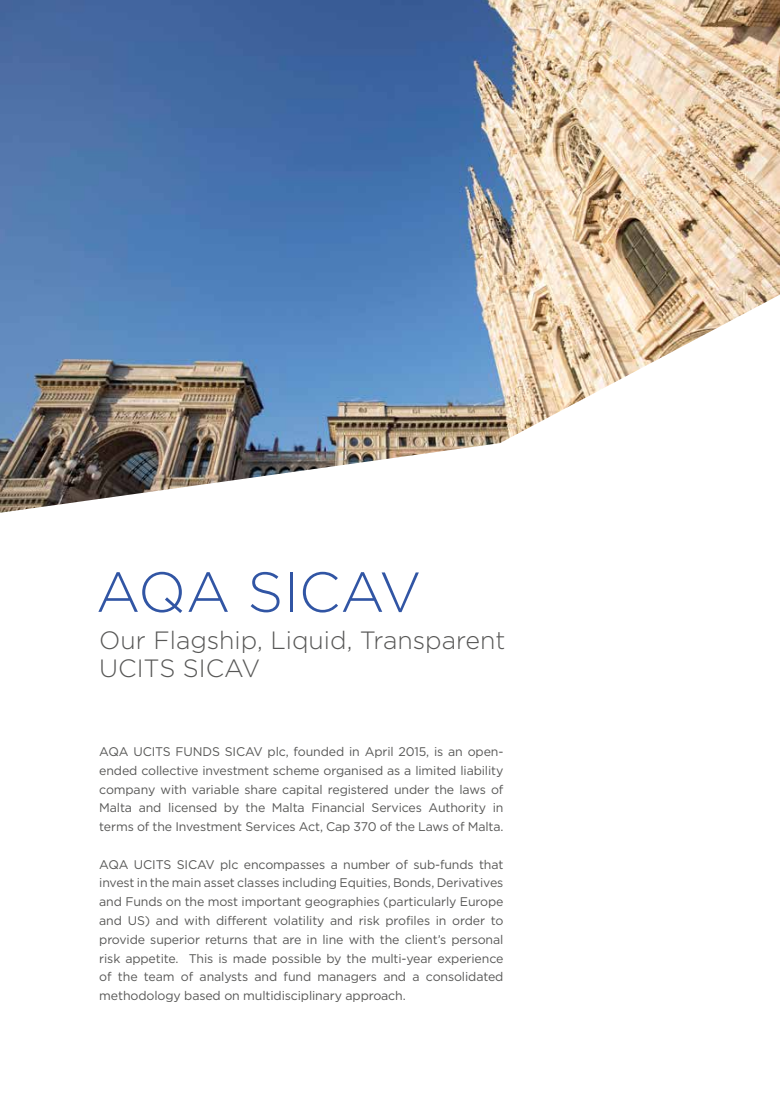
<style>
.page{position:relative;width:780px;height:1099px;background:#fff}
.page>*{position:absolute;margin:0;border:0;box-sizing:border-box;transform-origin:0 0}
.t1{font:300 56.25px "Gotham";color:#3155a4}
.t2{font:300 25px/27.5px "Gotham";color:#575756}
.t3{font:12.5px/18.8px "Gotham";letter-spacing:-.01em;color:#575756;text-align:justify}
</style>
<div class="page">
<img style="left:0;top:0;width:780px;height:512px">
<h1 class="t1" style="left:96px;top:561px;width:327px">AQA SICAV</h1>
<h2 class="t2" style="left:99px;top:626px;width:407px">Our Flagship, Liquid, Transparent<br>UCITS SICAV</h2>
<p class="t3" style="left:99px;top:742px;width:405px">AQA UCITS FUNDS SICAV plc, founded in April 2015, is an open&shy;ended collective investment scheme organised as a limited liability company with variable share capital registered under the laws of Malta and licensed by the Malta Financial Services Authority in terms of the Investment Services Act, Cap 370 of the Laws of Malta.</p>
<p class="t3" style="left:99px;top:854px;width:405px">AQA UCITS SICAV plc encompasses a number of sub-funds that invest in the main asset classes including Equities, Bonds, Derivatives and Funds on the most important geographies (particularly Europe and US) and with different volatility and risk profiles in order to provide superior returns that are in line with the client’s personal risk appetite. This is made possible by the multi-year experience of the team of analysts and fund managers and a consolidated methodology based on multidisciplinary approach.</p>
</div>
